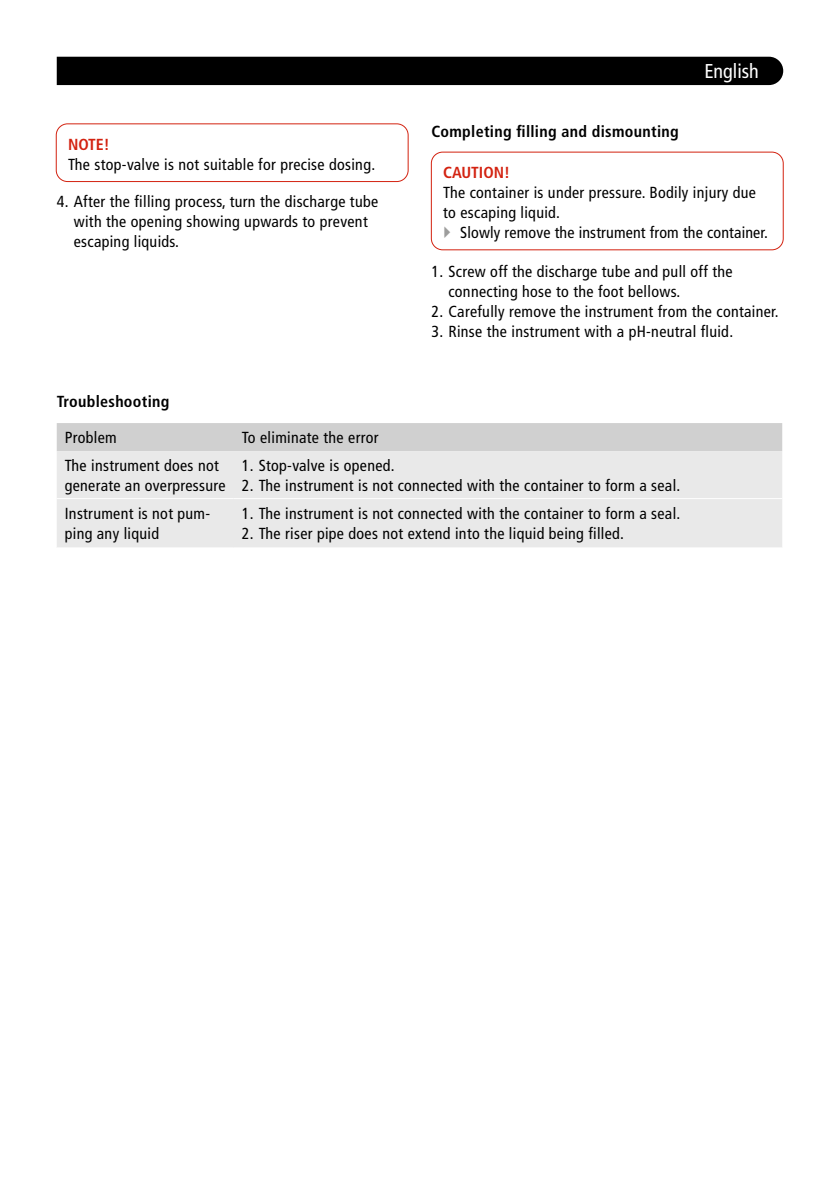
<style>
.page{position:relative;width:840px;height:1191px;background:#fff}
.page>*{position:absolute;margin:0;border:0;box-sizing:border-box;transform-origin:0 0}
.t1{font:condensed 20px "Frutiger";color:#fff}
.t2{font:condensed 16px/20px "Frutiger";letter-spacing:.02em;color:#000}
.t3{font:700 condensed 16px "Frutiger";letter-spacing:.02em;color:#000}
.t4{font:700 condensed 16px "Frutiger";color:#d32210}
</style>
<div class="page">
<div style="left:57px;top:57px;width:725px;height:28px;background:#000"></div>
<div style="left:56px;top:123px;width:352px;height:59px;border:1px solid #d32210;border-radius:11px"></div>
<div style="left:430px;top:152px;width:353px;height:98px;border:1px solid #d32210;border-radius:11px"></div>
<div style="left:57px;top:423px;width:724px;height:28px;background:#d0d0d0"></div>
<div style="left:57px;top:451px;width:724px;height:96px;background:#e9e9e9"></div>
<hr style="left:57px;top:498px;width:176px;height:1px;background:#fff">
<hr style="left:233px;top:498px;width:548px;height:1px;background:#fff">
<p class="t1" style="left:704px;top:60px;width:56px">English</p>
<p class="t3" style="left:431px;top:122px;width:249px">Completing filling and dismounting</p>
<p class="t4" style="left:68px;top:135px;width:43px">NOTE!</p>
<p class="t2" style="left:68px;top:154px;width:308px">The stop-valve is not suitable for precise dosing.</p>
<p class="t4" style="left:443px;top:163px;width:68px">CAUTION!</p>
<p class="t2" style="left:443px;top:182px;width:314px">The container is under pressure. Bodily injury due to escaping liquid.</p>
<p class="t2" style="left:460px;top:222px;width:309px">Slowly remove the instrument from the container.</p>
<p class="t2" style="left:74px;top:191px;width:306px;text-indent:-17px">4. After the filling process, turn the discharge tube with the opening showing upwards to prevent escaping liquids.</p>
<p class="t2" style="left:448px;top:261px;width:285px;text-indent:-17px">1. Screw off the discharge tube and pull off the connecting hose to the foot bellows.</p>
<p class="t2" style="left:431px;top:301px;width:348px">2. Carefully remove the instrument from the container.</p>
<p class="t2" style="left:431px;top:321px;width:303px">3. Rinse the instrument with a pH-neutral fluid.</p>
<p class="t3" style="left:57px;top:392px;width:114px">Troubleshooting</p>
<p class="t2" style="left:65px;top:427px;width:53px">Problem</p>
<p class="t2" style="left:241px;top:427px;width:138px">To eliminate the error</p>
<p class="t2" style="left:65px;top:455px;width:162px">The instrument does not generate an overpressure</p>
<p class="t2" style="left:241px;top:455px;width:154px">1. Stop-valve is opened.</p>
<p class="t2" style="left:241px;top:475px;width:440px">2. The instrument is not connected with the container to form a seal.</p>
<p class="t2" style="left:65px;top:503px;width:147px">Instrument is not pum&shy;ping any liquid</p>
<p class="t2" style="left:241px;top:503px;width:440px">1. The instrument is not connected with the container to form a seal.</p>
<p class="t2" style="left:241px;top:523px;width:384px">2. The riser pipe does not extend into the liquid being filled.</p>
</div>
